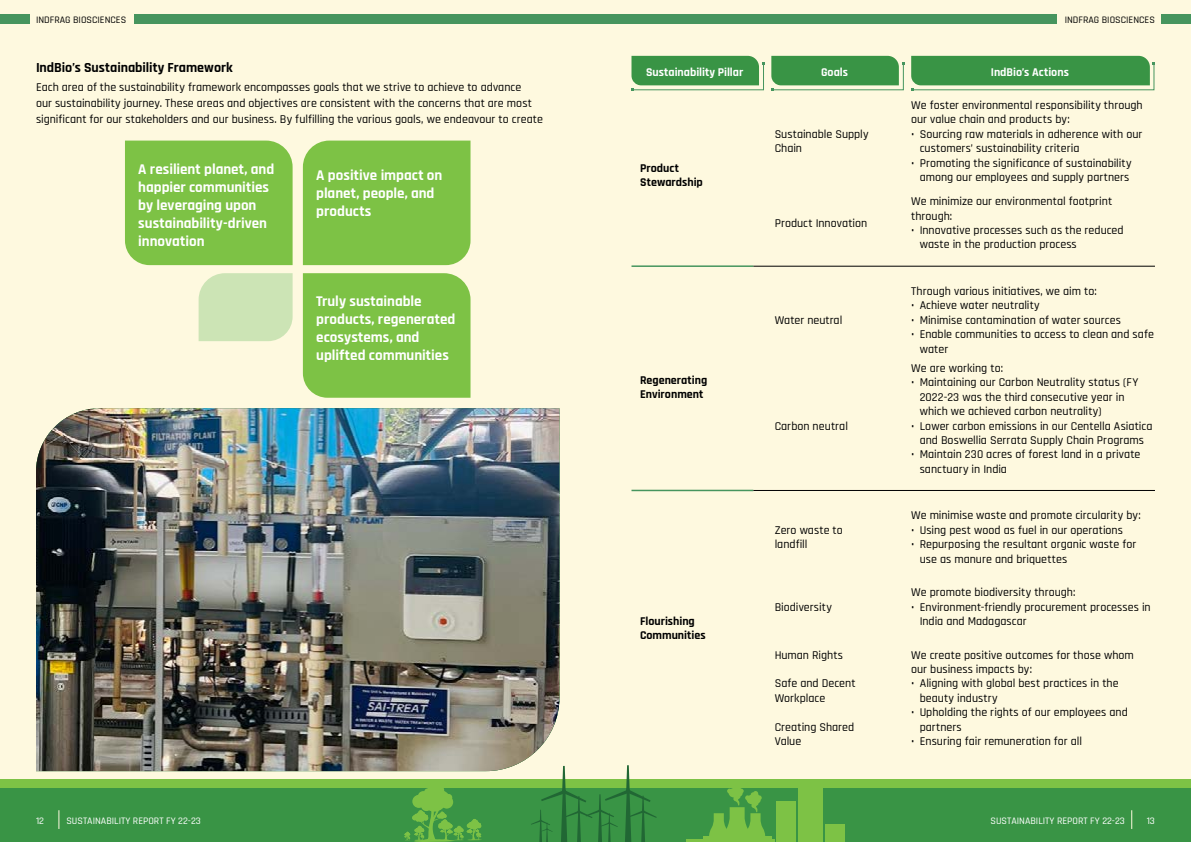
<style>
.page{position:relative;width:1191px;height:842px;background:#fef9df}
.page>*{position:absolute;margin:0;border:0;box-sizing:border-box;transform-origin:0 0}
.t1{font:700 15px/18px "Rajdhani";color:#fff}
.t2{font:700 14px "Rajdhani";color:#000}
.t3{font:500 12px/14.4px "Rajdhani";color:#000}
.t4{font:700 12px/14.4px "Rajdhani";color:#000}
.t5{font:700 12px "Rajdhani";letter-spacing:-.005em;color:#fff}
.t6{font:500 10px "Rajdhani";color:#fff}
.t7{font:500 10px "Rajdhani";color:#000}
</style>
<div class="page">
<div style="left:0;top:779px;width:1191px;height:54px;background:#7dc245"></div>
<div style="left:0;top:788px;width:1191px;height:54px;background:#399445"></div>
<svg style="left:1131px;top:810px;width:1px;height:19px"></svg>
<svg style="left:58px;top:810px;width:1px;height:19px"></svg>
<div style="left:134px;top:14px;width:461px;height:10px;background:#46955e"></div>
<div style="left:595px;top:14px;width:462px;height:10px;background:#46955e"></div>
<div style="left:0;top:14px;width:30px;height:10px;background:#46955e"></div>
<div style="left:1161px;top:14px;width:30px;height:10px;background:#46955e"></div>
<svg style="left:531px;top:765px;width:125px;height:77px"></svg>
<svg style="left:404px;top:788px;width:78px;height:54px"></svg>
<hr style="left:685px;top:839px;width:89px;height:3px;background:#7dc245">
<div style="left:703px;top:837px;width:68px;height:5px;background:#7dc245"></div>
<svg style="left:709px;top:788px;width:56px;height:49px"></svg>
<div style="left:776px;top:801px;width:19px;height:41px;background:#7dc245"></div>
<div style="left:825px;top:824px;width:20px;height:18px;background:#7dc245"></div>
<div style="left:798px;top:783px;width:25px;height:59px;background:#7dc245"></div>
<img style="left:36px;top:408px;width:523px;height:363px">
<svg style="left:631px;top:56px;width:133px;height:35px;background:#5aa55f"></svg>
<svg style="left:771px;top:56px;width:133px;height:35px;background:#5aa45f"></svg>
<svg style="left:911px;top:56px;width:244px;height:35px;background:#56a35c"></svg>
<hr style="left:631px;top:265px;width:122px;height:2px;background:#46955e">
<hr style="left:753px;top:266px;width:402px;height:1px;background:#000">
<hr style="left:631px;top:490px;width:122px;height:1px;background:#46955e">
<hr style="left:753px;top:490px;width:402px;height:1px;background:#000">
<div style="left:125px;top:141px;width:167px;height:124px;background:#7dc245"></div>
<div style="left:303px;top:141px;width:167px;height:124px;background:#7dc245"></div>
<div style="left:199px;top:273px;width:93px;height:68px;background:#cce4b5"></div>
<div style="left:303px;top:273px;width:167px;height:125px;background:#7dc245"></div>
<p class="t7" style="left:36px;top:14px;width:92px">INDFRAG BIOSCIENCES</p>
<p class="t2" style="left:36px;top:59px;width:198px">IndBio’s Sustainability Framework</p>
<p class="t3" style="left:36px;top:79px;width:508px;line-height:16px">Each area of the sustainability framework encompasses goals that we strive to achieve to advance<br>our sustainability journey. These areas and objectives are consistent with the concerns that are most significant for our stakeholders and our business. By fulfilling the various goals, we endeavour to create</p>
<p class="t1" style="left:138px;top:160px;width:137px">A resilient planet, and happier communities by leveraging upon sustainability-driven innovation</p>
<p class="t1" style="left:316px;top:167px;width:128px">A positive impact on planet, people, and products</p>
<p class="t1" style="left:316px;top:293px;width:141px">Truly sustainable products, regenerated ecosystems, and uplifted communities</p>
<p class="t7" style="left:1064px;top:14px;width:92px">INDFRAG BIOSCIENCES</p>
<p class="t5" style="left:646px;top:65px;width:99px">Sustainability Pillar</p>
<p class="t5" style="left:821px;top:65px;width:28px">Goals</p>
<p class="t5" style="left:991px;top:65px;width:80px">IndBio’s Actions</p>
<p class="t4" style="left:640px;top:161px;width:64px">Product<br>Stewardship</p>
<p class="t4" style="left:640px;top:373px;width:69px">Regenerating<br>Environment</p>
<p class="t4" style="left:640px;top:614px;width:67px">Flourishing<br>Communities</p>
<p class="t3" style="left:774px;top:127px;width:95px">Sustainable Supply<br>Chain</p>
<p class="t3" style="left:774px;top:216px;width:94px">Product Innovation</p>
<p class="t3" style="left:774px;top:313px;width:69px">Water neutral</p>
<p class="t3" style="left:774px;top:419px;width:75px">Carbon neutral</p>
<p class="t3" style="left:774px;top:523px;width:70px">Zero waste to landfill</p>
<p class="t3" style="left:774px;top:600px;width:59px">Biodiversity</p>
<p class="t3" style="left:774px;top:648px;width:70px">Human Rights</p>
<p class="t3" style="left:774px;top:677px;width:82px">Safe and Decent<br>Workplace</p>
<p class="t3" style="left:774px;top:720px;width:81px">Creating Shared<br>Value</p>
<p class="t3" style="left:911px;top:98px;width:233px">We foster environmental responsibility through our value chain and products by:</p>
<p class="t3" style="left:919px;top:127px;width:224px;text-indent:-9px">• Sourcing raw materials in adherence with our customers’ sustainability criteria</p>
<p class="t3" style="left:911px;top:156px;width:222px;text-align:center">• Promoting the significance of sustainability among our employees and supply partners</p>
<p class="t3" style="left:911px;top:195px;width:202px">We minimize our environmental footprint through:</p>
<p class="t3" style="left:919px;top:223px;width:205px;text-indent:-9px">• Innovative processes such as the reduced waste in the production process</p>
<p class="t3" style="left:911px;top:284px;width:187px">Through various initiatives, we aim to:</p>
<p class="t3" style="left:911px;top:299px;width:130px">• Achieve water neutrality</p>
<p class="t3" style="left:911px;top:313px;width:211px">• Minimise contamination of water sources</p>
<p class="t3" style="left:919px;top:328px;width:236px;text-indent:-9px">• Enable communities to access to clean and safe water</p>
<p class="t3" style="left:911px;top:361px;width:93px">We are working to:</p>
<p class="t3" style="left:919px;top:376px;width:220px;text-indent:-9px">• Maintaining our Carbon Neutrality status (FY<br>2022-23 was the third consecutive year in which we achieved carbon neutrality)</p>
<p class="t3" style="left:911px;top:419px;width:243px;text-align:center">• Lower carbon emissions in our Centella Asiatica and Boswellia Serrata Supply Chain Programs</p>
<p class="t3" style="left:919px;top:448px;width:222px;text-indent:-9px">• Maintain 230 acres of forest land in a private sanctuary in India</p>
<p class="t3" style="left:911px;top:509px;width:231px">We minimise waste and promote circularity by:</p>
<p class="t3" style="left:911px;top:523px;width:213px">• Using pest wood as fuel in our operations</p>
<p class="t3" style="left:919px;top:537px;width:218px;text-indent:-9px">• Repurposing the resultant organic waste for use as manure and briquettes</p>
<p class="t3" style="left:911px;top:585px;width:166px">We promote biodiversity through:</p>
<p class="t3" style="left:919px;top:600px;width:232px;text-indent:-9px">• Environment-friendly procurement processes in<br>India and Madagascar</p>
<p class="t3" style="left:911px;top:648px;width:224px">We create positive outcomes for those whom our business impacts by:</p>
<p class="t3" style="left:919px;top:677px;width:200px;text-indent:-9px">• Aligning with global best practices in the beauty industry</p>
<p class="t3" style="left:919px;top:705px;width:210px;text-indent:-9px">• Upholding the rights of our employees and partners</p>
<p class="t3" style="left:911px;top:734px;width:172px">• Ensuring fair remuneration for all</p>
<p class="t6" style="left:36px;top:815px;width:10px">12</p>
<p class="t6" style="left:66px;top:815px;width:136px">SUSTAINABILITY REPORT FY 22-23</p>
<p class="t6" style="left:1146px;top:815px;width:10px">13</p>
<p class="t6" style="left:990px;top:815px;width:136px">SUSTAINABILITY REPORT FY 22-23</p>
</div>
